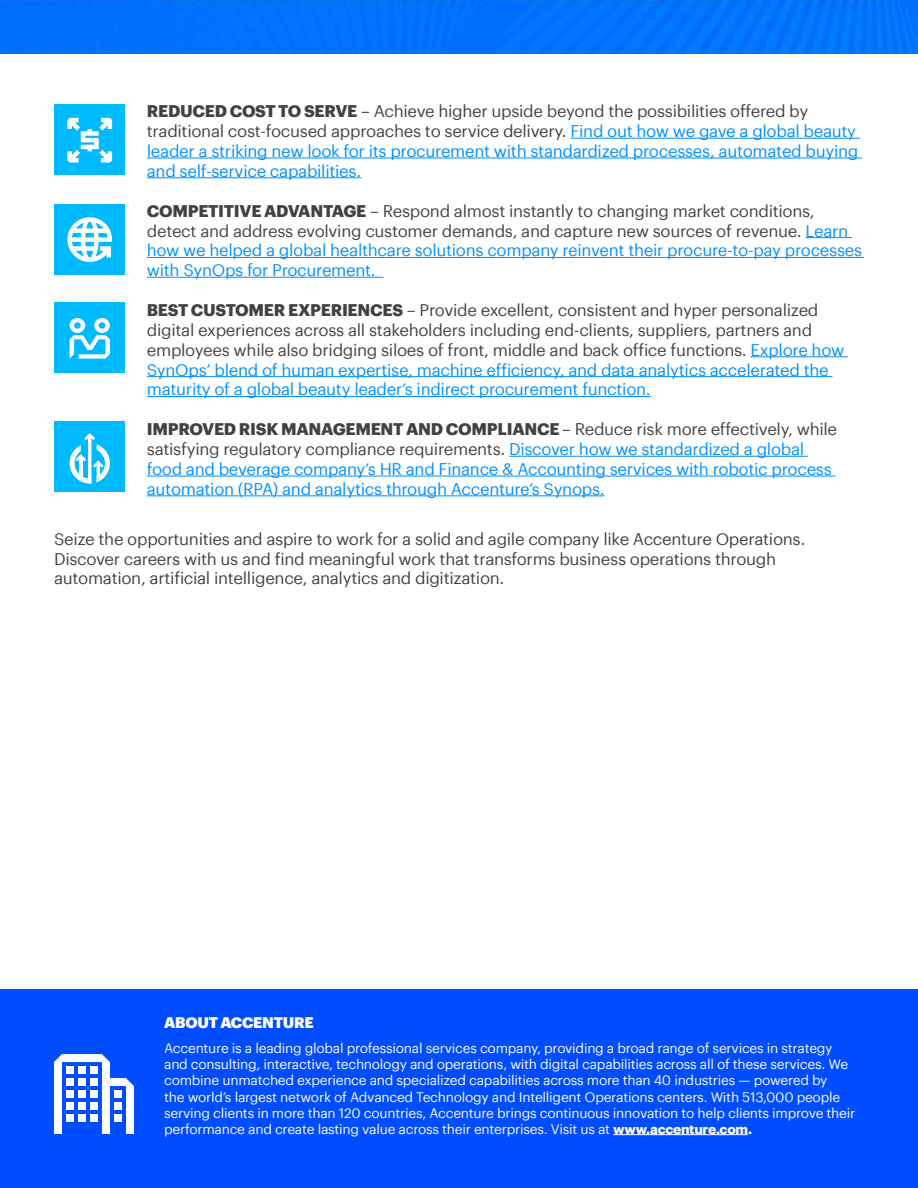
<style>
.page{position:relative;width:918px;height:1188px;background:#fff}
.page>*{position:absolute;margin:0;border:0;box-sizing:border-box;transform-origin:0 0}
.t1{font:16.5px/19.8px "Graphik";letter-spacing:-.02em;color:#414042}
.t2{font:16.5px/19.8px "Graphik";letter-spacing:-.02em;color:#008eff}
.t3{font:900 15px "Graphik";letter-spacing:-.02em;color:#fff}
.t4{font:13.5px/16.2px "Graphik";letter-spacing:-.02em;color:#fff}
.s1{font-weight:700;color:#414042}
.s2{color:#414042}
.s3{font-weight:700}
.s4{color:#008eff}
</style>
<div class="page">
<div style="left:55px;top:105px;width:70px;height:70px;background:#00baff"></div>
<div style="left:55px;top:205px;width:70px;height:70px;background:#00baff"></div>
<div style="left:55px;top:303px;width:70px;height:70px;background:#00baff"></div>
<div style="left:55px;top:422px;width:70px;height:70px;background:#00baff"></div>
<hr style="left:571px;top:138px;width:289px;height:1px;background:#008eff">
<hr style="left:147px;top:158px;width:715px;height:1px;background:#008eff">
<hr style="left:147px;top:177px;width:214px;height:1px;background:#008eff">
<hr style="left:751px;top:356px;width:97px;height:1px;background:#008eff">
<hr style="left:147px;top:376px;width:685px;height:1px;background:#008eff">
<hr style="left:147px;top:396px;width:504px;height:1px;background:#008eff">
<hr style="left:805px;top:237px;width:47px;height:1px;background:#008eff">
<hr style="left:147px;top:257px;width:717px;height:1px;background:#008eff">
<hr style="left:147px;top:277px;width:237px;height:1px;background:#008eff">
<hr style="left:509px;top:456px;width:299px;height:1px;background:#008eff">
<hr style="left:147px;top:476px;width:689px;height:1px;background:#008eff">
<hr style="left:147px;top:495px;width:458px;height:1px;background:#008eff">
<div style="left:0;top:989px;width:918px;height:199px;background:#004dff"></div>
<hr style="left:613px;top:1134px;width:135px;height:1px;background:#fff">
<svg style="left:54px;top:1054px;width:80px;height:80px"></svg>
<svg style="left:67px;top:217px;width:45px;height:45px"></svg>
<svg style="left:70px;top:318px;width:40px;height:41px"></svg>
<svg style="left:70px;top:433px;width:40px;height:50px"></svg>
<svg style="left:67px;top:118px;width:45px;height:45px"></svg>
<img style="left:0;top:0;width:918px;height:54px">
<p class="t2" style="left:147px;top:100px;width:713px"><span class="s1">REDUCED COST TO SERVE</span> <span class="s2">– Achieve higher upside beyond the possibilities offered by traditional cost-focused approaches to service delivery.</span> Find out how we gave a global beauty leader a striking new look for its procurement with standardized processes, automated buying and self-service capabilities.</p>
<p class="t1" style="left:147px;top:199px;width:717px"><span class="s3">COMPETITIVE ADVANTAGE</span> – Respond almost instantly to changing market conditions, detect and address evolving customer demands, and capture new sources of revenue. <span class="s4">Learn how we helped a global healthcare solutions company reinvent their procure-to-pay processes with SynOps for Procurement.</span></p>
<p class="t1" style="left:147px;top:299px;width:699px"><span class="s3">BEST CUSTOMER EXPERIENCES</span> – Provide excellent, consistent and hyper personalized digital experiences across all stakeholders including end-clients, suppliers, partners and employees while also bridging siloes of front, middle and back office functions. <span class="s4">Explore how SynOps’ blend of human expertise, machine efficiency, and data analytics accelerated the maturity of a global beauty leader’s indirect procurement function.</span></p>
<p class="t2" style="left:147px;top:418px;width:692px"><span class="s1">IMPROVED RISK MANAGEMENT AND COMPLIANCE</span> <span class="s2">– Reduce risk more effectively, while satisfying regulatory compliance requirements.</span> Discover how we standardized a global food and beverage company’s HR and Finance &amp; Accounting services with robotic process automation (RPA) and analytics through Accenture’s Synops.</p>
<p class="t1" style="left:54px;top:528px;width:753px">Seize the opportunities and aspire to work for a solid and agile company like Accenture Operations.<br>Discover careers with us and find meaningful work that transforms business operations through automation, artificial intelligence, analytics and digitization.</p>
<p class="t3" style="left:164px;top:1011px;width:151px">ABOUT ACCENTURE</p>
<p class="t4" style="left:164px;top:1039px;width:693px">Accenture is a leading global professional services company, providing a broad range of services in strategy and consulting, interactive, technology and operations, with digital capabilities across all of these services. We combine unmatched experience and specialized capabilities across more than 40 industries — powered by<br>the world’s largest network of Advanced Technology and Intelligent Operations centers. With 513,000 people serving clients in more than 120 countries, Accenture brings continuous innovation to help clients improve their performance and create lasting value across their enterprises. Visit us at <span class="s3">www.accenture.com.</span></p>
</div>
